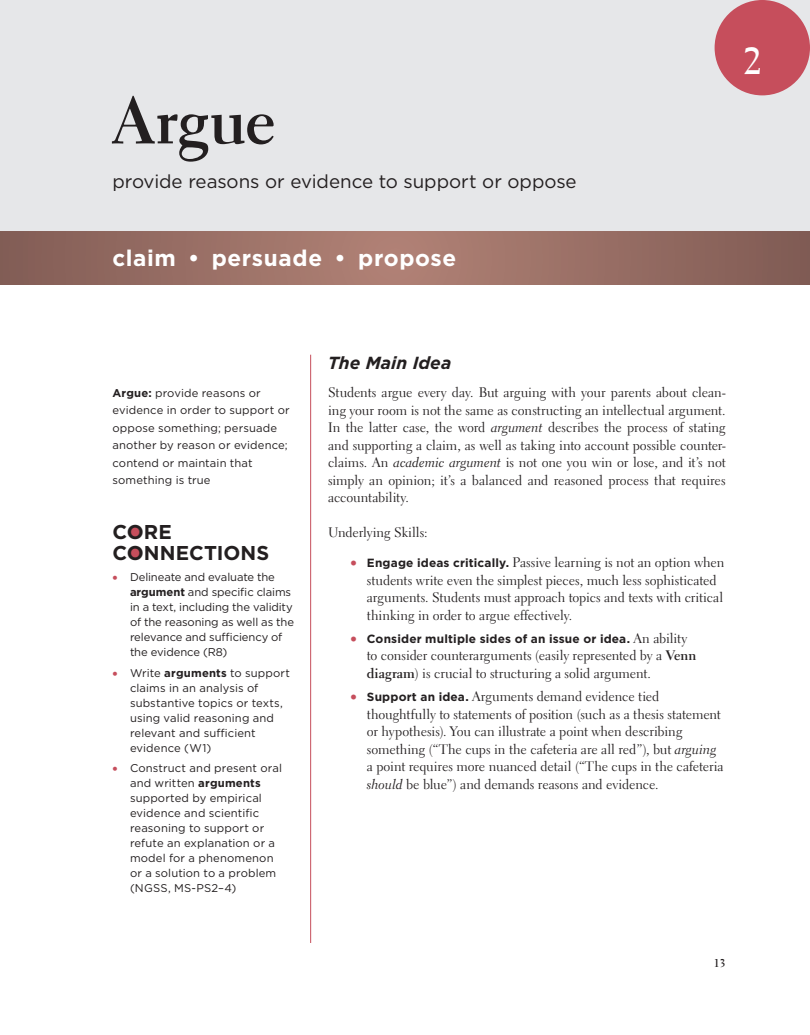
<style>
.page{position:relative;width:810px;height:1035px;background:#fff}
.page>*{position:absolute;margin:0;border:0;box-sizing:border-box;transform-origin:0 0}
.Chapter_term{font:700 66.25px "Electra LT Std";letter-spacing:-.01em;color:#231f20}
.Chapter_term-2{font:700 37.5px "Electra LT Std";color:#fff}
.CO_synonyms{font:700 22.5px "Gotham";letter-spacing:.025em;color:#fff}
.core_connection{font:700 20px/21.2px "Gotham";letter-spacing:.005em;color:#231f20}
.CO_definition{font:18.75px "Gotham";letter-spacing:-.005em;color:#231f20}
.t1{font:italic 700 17.5px "Gotham";color:#231f20}
.normal_space_before{font:13.75px/17.5px "Electra LT Std";letter-spacing:-.005em;color:#231f20}
.t2{font:700 11.88px "Gotham";letter-spacing:.015em;color:#231f20}
.CO_full_definition{font:11.25px/15px "Gotham";letter-spacing:.005em;color:#231f20}
.t3{font:700 11.25px "Electra LT Std";color:#231f20}
.s1{font-weight:700}
.s2{color:#c64e5c}
.s3{font-family:"Electra LT Std Cursive"}
.s4{font-family:"Gotham";font-weight:700;font-size:11.88px}
.s5{font-family:"Electra LT Std";font-weight:400;font-size:13.75px}
</style>
<div class="page">
<hr style="left:310px;top:355px;width:1px;height:588px;background:#c64e5c">
<div style="left:130px;top:527px;width:10px;height:11px;background:#c64e5c;border-radius:50%"></div>
<div style="left:130px;top:547px;width:10px;height:13px;background:#c64e5c;border-radius:50%"></div>
<div style="left:0;top:0;width:810px;height:253px;background:#e6e7e9"></div>
<svg style="left:0;top:232px;width:810px;height:52px;background:#986e64"></svg>
<div style="left:715px;top:0;width:95px;height:95px;background:#c64e5c;border-radius:50%"></div>
<p class="Chapter_term" style="left:112px;top:79px;width:165px">Argue</p>
<p class="CO_definition" style="left:112px;top:170px;width:466px">provide reasons or evidence to support or oppose</p>
<p class="CO_synonyms" style="left:112px;top:243px;width:345px">claim • persuade • propose</p>
<p class="Chapter_term-2" style="left:743px;top:37px;width:21px">2</p>
<p class="CO_full_definition" style="left:112px;top:384px;width:179px;line-height:17.5px"><span class="s1">Argue:</span> provide reasons or evidence in order to support or oppose something; persuade another by reason or evidence; contend or maintain that something is true</p>
<p class="core_connection" style="left:112px;top:521px;width:158px">CORE<br>CONNECTIONS</p>
<p class="CO_full_definition" style="left:130px;top:569px;width:166px;text-indent:-18px"><span class="s2">•</span> Delineate and evaluate the <span class="s1">argument</span> and specific claims in a text, including the validity of the reasoning as well as the relevance and sufficiency of the evidence (R8)</p>
<p class="CO_full_definition" style="left:130px;top:665px;width:162px;text-indent:-18px"><span class="s2">•</span> Write <span class="s1">arguments</span> to support claims in an analysis of substantive topics or texts, using valid reasoning and relevant and sufficient evidence (W1)</p>
<p class="CO_full_definition" style="left:130px;top:761px;width:154px;text-indent:-18px"><span class="s2">•</span> Construct and present oral and written <span class="s1">arguments </span>supported by empirical evidence and scientific reasoning to support or refute an explanation or a model for a phenomenon or a solution to a problem (NGSS, MS-PS2–4)</p>
<h1 class="t1" style="left:328px;top:351px;width:125px">The Main Idea</h1>
<p class="normal_space_before" style="left:328px;top:384px;width:399px;text-align:justify">Students argue every day. But arguing with your parents about clean&shy;ing your room is not the same as constructing an intellectual argument.<br>In the latter case, the word <span class="s3">argument</span> describes the process of stating and supporting a claim, as well as taking into account possible counter&shy;claims. An <span class="s3">academic argument</span> is not one you win or lose, and it’s not simply an opinion; it’s a balanced and reasoned process that requires accountability.</p>
<p class="normal_space_before" style="left:328px;top:523px;width:101px">Underlying Skills:</p>
<p class="normal_space_before" style="left:367px;top:554px;width:359px;text-indent:-16px"><span class="s2">•</span> <span class="s4">Engage ideas critically.</span> Passive learning is not an option when students write even the simplest pieces, much less sophisticated arguments. Students must approach topics and texts with critical thinking in order to argue effectively.</p>
<p class="t2" style="left:351px;top:631px;width:338px"><span class="s2">•</span> Consider multiple sides of an issue or idea. <span class="s5">An ability</span></p>
<p class="normal_space_before" style="left:367px;top:647px;width:331px">to consider counterarguments (easily represented by a <span class="s1">Venn diagram</span>) is crucial to structuring a solid argument.</p>
<p class="normal_space_before" style="left:367px;top:688px;width:358px;text-indent:-16px"><span class="s2">•</span> <span class="s4">Support an idea.</span> Arguments demand evidence tied thoughtfully to statements of position (such as a thesis statement or hypothesis). You can illustrate a point when describing something (“The cups in the cafeteria are all red”), but <span class="s3">arguing </span>a point requires more nuanced detail (“The cups in the cafeteria <span class="s3">should</span> be blue”) and demands reasons and evidence.</p>
<p class="t3" style="left:714px;top:956px;width:13px">13</p>
</div>
